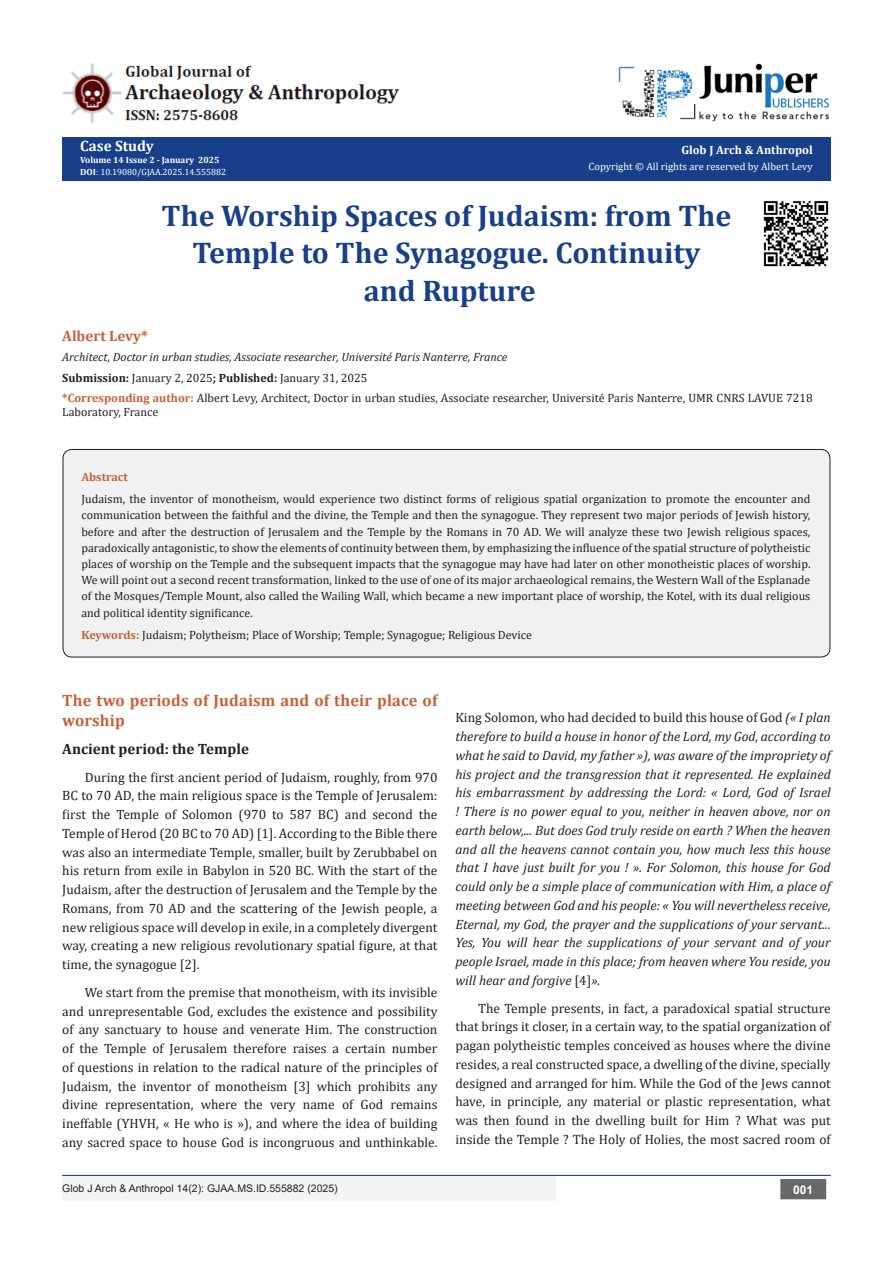
<style>
.page{position:relative;width:893px;height:1263px;background:#fff}
.page>*{position:absolute;margin:0;border:0;box-sizing:border-box;transform-origin:0 0}
.t1{font:700 30px/37.5px "Cambria";color:#183f89;text-align:center}
.t2{font:700 16.5px/20.2px "Cambria";letter-spacing:.01em;color:#ca5f37}
.List_Paragraph{font:700 15px "Cambria";color:#231f20}
.t3{font:700 15px "Cambria";color:#ca5f37}
.t4{font:700 15px "Cambria";color:#fff}
.t5{font:13.5px/18.8px "Cambria";color:#231f20;text-align:justify}
.t6{font:italic 13.5px/18.8px "Cambria";color:#231f20;text-align:justify}
.t7{font:12px/16.2px "Cambria";color:#231f20}
.t8{font:italic 12px "Cambria";color:#231f20}
.t9{font:700 12px "Cambria";color:#fff}
.t10{font:700 12px "Cambria";color:#ca5f37}
.t11{font:700 12px "Arial";color:#fff}
.t12{font:10.5px "Arial";color:#231f20}
.t13{font:10.5px "Cambria";color:#fff}
.t14{font:9px "Cambria";color:#fff}
.t15{font:700 9px "Cambria";color:#fff}
.s1{font-weight:700}
.s2{font-weight:700;color:#ca5f37}
.s3{font-style:normal}
</style>
<div class="page">
<div style="left:62px;top:137px;width:769px;height:44px;background:#183f89"></div>
<div style="left:62px;top:1176px;width:494px;height:25px;background:#f5f5f4"></div>
<div style="left:781px;top:1180px;width:44px;height:18px;background:#68676a"></div>
<div style="left:780px;top:1179px;width:46px;height:20px;border:2px solid #68676a"></div>
<hr style="left:62px;top:1175px;width:769px;height:1px;background:#253f8e">
<img style="left:618px;top:63px;width:211px;height:59px">
<img style="left:62px;top:63px;width:338px;height:60px">
<div style="left:63px;top:449px;width:767px;height:208px;background:#f0f1f2;border-radius:9px"></div>
<div style="left:63px;top:449px;width:767px;height:208px;border:1px solid #231f20;border-radius:9px"></div>
<img style="left:763px;top:200px;width:66px;height:67px">
<p class="t4" style="left:80px;top:135px;width:75px">Case Study</p>
<p class="t15" style="left:80px;top:154px;width:141px">Volume 14 Issue 2 - January 2025</p>
<p class="t14" style="left:80px;top:167px;width:147px"><span class="s1">DOI</span>: 10.19080/GJAA.2025.14.555882</p>
<p class="t9" style="left:681px;top:142px;width:133px">Glob J Arch &amp; Anthropol</p>
<p class="t13" style="left:589px;top:160px;width:226px">Copyright © All rights are reserved by Albert Levy</p>
<p class="t1" style="left:162px;top:196px;width:571px">The Worship Spaces of Judaism: from The<br>Temple to The Synagogue. Continuity<br>and Rupture</p>
<p class="t3" style="left:62px;top:325px;width:87px">Albert Levy*</p>
<p class="t8" style="left:62px;top:349px;width:447px">Architect, Doctor in urban studies, Associate researcher, Université Paris Nanterre, France</p>
<p class="t7" style="left:62px;top:369px;width:307px"><span class="s1">Submission:</span> January 2, 2025<span class="s1">; Published:</span> January 31, 2025</p>
<p class="t7" style="left:62px;top:391px;width:752px;line-height:14.4px"><span class="s2">*Corresponding author:</span> Albert Levy, Architect, Doctor in urban studies, Associate researcher, Université Paris Nanterre, UMR CNRS LAVUE 7218<br>Laboratory, France</p>
<p class="t10" style="left:81px;top:468px;width:48px">Abstract</p>
<p class="t7" style="left:81px;top:491px;width:731px;text-align:justify">Judaism, the inventor of monotheism, would experience two distinct forms of religious spatial organization to promote the encounter and communication between the faithful and the divine, the Temple and then the synagogue. They represent two major periods of Jewish history, before and after the destruction of Jerusalem and the Temple by the Romans in 70 AD. We will analyze these two Jewish religious spaces, paradoxically antagonistic, to show the elements of continuity between them, by emphasizing the influence of the spatial structure of polytheistic places of worship on the Temple and the subsequent impacts that the synagogue may have had later on other monotheistic places of worship.<br>We will point out a second recent transformation, linked to the use of one of its major archaeological remains, the Western Wall of the Esplanade of the Mosques/Temple Mount, also called the Wailing Wall, which became a new important place of worship, the Kotel, with its dual religious and political identity significance.</p>
<p class="t7" style="left:81px;top:626px;width:452px"><span class="s2">Keywords:</span> Judaism; Polytheism; Place of Worship; Temple; Synagogue; Religious Device</p>
<p class="t2" style="left:62px;top:690px;width:377px">The two periods of Judaism and of their place of worship</p>
<p class="List_Paragraph" style="left:62px;top:738px;width:188px">Ancient period: the Temple</p>
<p class="t5" style="left:62px;top:768px;width:377px;text-indent:22px">During the first ancient period of Judaism, roughly, from 970<br>BC to 70 AD, the main religious space is the Temple of Jerusalem: first the Temple of Solomon (970 to 587 BC) and second the Temple of Herod (20 BC to 70 AD) [1]. According to the Bible there was also an intermediate Temple, smaller, built by Zerubbabel on his return from exile in Babylon in 520 BC. With the start of the Judaism, after the destruction of Jerusalem and the Temple by the Romans, from 70 AD and the scattering of the Jewish people, a new religious space will develop in exile, in a completely divergent way, creating a new religious revolutionary spatial figure, at that time, the synagogue [2].</p>
<p class="t5" style="left:62px;top:983px;width:377px;text-indent:22px">We start from the premise that monotheism, with its invisible and unrepresentable God, excludes the existence and possibility of any sanctuary to house and venerate Him. The construction of the Temple of Jerusalem therefore raises a certain number of questions in relation to the radical nature of the principles of Judaism, the inventor of monotheism [3] which prohibits any divine representation, where the very name of God remains ineffable (YHVH, « He who is »), and where the idea of building any sacred space to house God is incongruous and unthinkable.</p>
<p class="t6" style="left:455px;top:708px;width:377px"><span class="s3">King Solomon, who had decided to build this house of God</span> (« I plan therefore to build a house in honor of the Lord, my God, according to what he said to David, my father »), was aware of the impropriety of his project and the transgression that it represented. He explained his embarrassment by addressing the Lord: « Lord, God of Israel ! There is no power equal to you, neither in heaven above, nor on earth below,... But does God truly reside on earth ? When the heaven and all the heavens cannot contain you, how much less this house that I have just built for you ! ». For Solomon, this house for God could only be a simple place of communication with Him, a place of meeting between God and his people: « You will nevertheless receive, Eternal, my God, the prayer and the supplications of your servant...<br>Yes, You will hear the supplications of your servant and of your people Israel, made in this place; from heaven where You reside, you will hear and forgive <span class="s3">[4]</span>».</p>
<p class="t5" style="left:455px;top:998px;width:377px;text-indent:22px">The Temple presents, in fact, a paradoxical spatial structure that brings it closer, in a certain way, to the spatial organization of pagan polytheistic temples conceived as houses where the divine resides, a real constructed space, a dwelling of the divine, specially designed and arranged for him. While the God of the Jews cannot have, in principle, any material or plastic representation, what was then found in the dwelling built for Him ? What was put inside the Temple ? The Holy of Holies, the most sacred room of</p>
<p class="t12" style="left:62px;top:1181px;width:277px">Glob J Arch &amp; Anthropol 14(2): GJAA.MS.ID.555882 (2025)</p>
<p class="t11" style="left:793px;top:1181px;width:22px">001</p>
</div>
